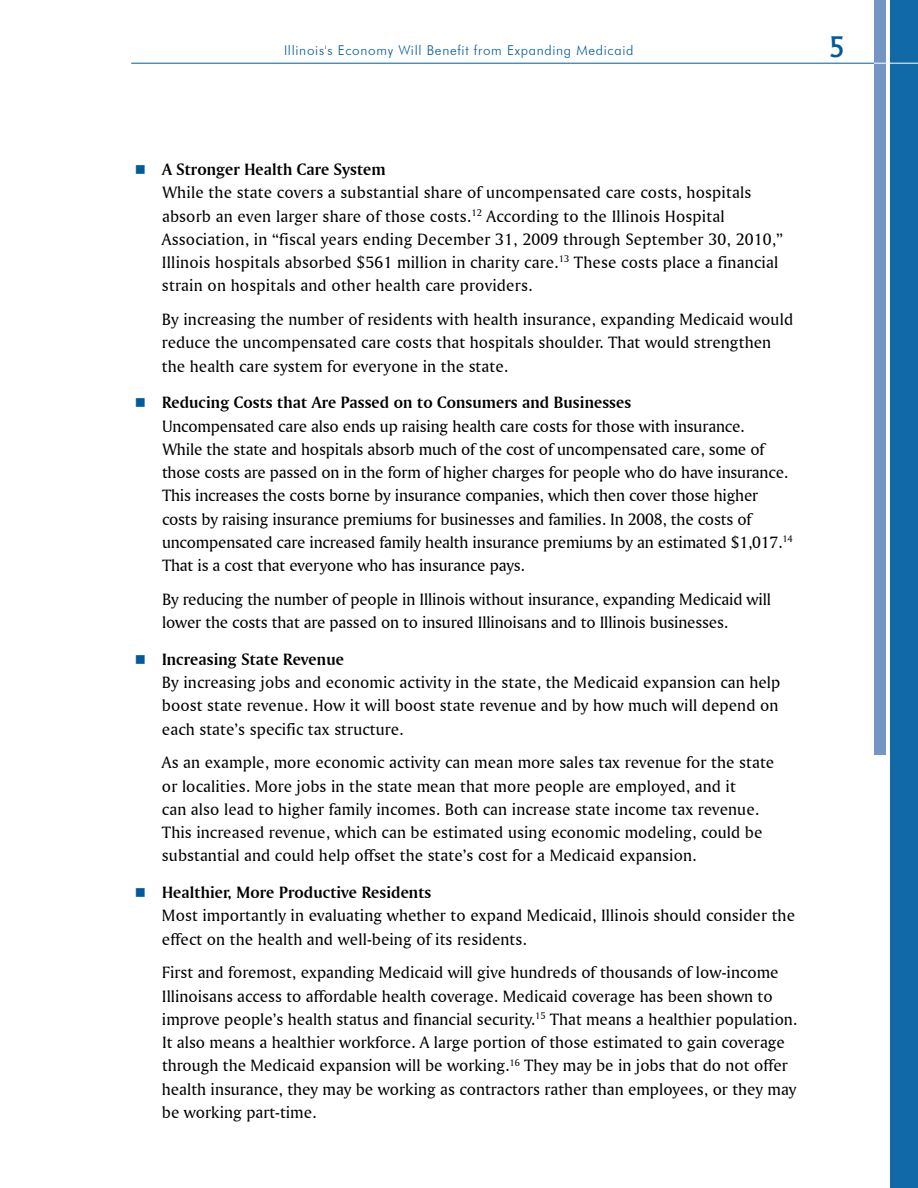
<style>
.page{position:relative;width:918px;height:1188px;background:#fff}
.page>*{position:absolute;margin:0;border:0;box-sizing:border-box;transform-origin:0 0}
.t1{font:500 27px "Albertus";color:#005a9c}
.t2{font:17.25px/23.2px "Amerigo BT Roman A";color:#000}
.t3{font:17.25px "Amerigo BT Bold A";letter-spacing:.005em;color:#000}
.t4{font:300 13.5px "Futura BT";letter-spacing:.05em;color:#005a9c}
</style>
<div class="page">
<div style="left:890px;top:0;width:28px;height:1188px;background:#1169a7"></div>
<div style="left:874px;top:0;width:12px;height:754px;background:#7596c5"></div>
<hr style="left:131px;top:63px;width:743px;height:1px;background:#005a9c">
<hr style="left:874px;top:63px;width:44px;height:1px;background:#fff">
<p class="t4" style="left:284px;top:42px;width:351px">Illinois's Economy Will Benefit from Expanding Medicaid</p>
<h1 class="t1" style="left:828px;top:30px;width:18px">5</h1>
<p class="t3" style="left:162px;top:159px;width:225px">A stronger health care system</p>
<p class="t2" style="left:162px;top:181px;width:623px">While the state covers a substantial share of uncompensated care costs, hospitals absorb an even larger share of those costs.<sup>12</sup> According to the Illinois Hospital Association, in “fiscal years ending December 31, 2009 through September 30, 2010,” Illinois hospitals absorbed $561 million in charity care.<sup>13</sup> These costs place a financial strain on hospitals and other health care providers.</p>
<p class="t2" style="left:162px;top:307px;width:633px">By increasing the number of residents with health insurance, expanding Medicaid would reduce the uncompensated care costs that hospitals shoulder. That would strengthen the health care system for everyone in the state.</p>
<p class="t3" style="left:162px;top:392px;width:471px">Reducing costs that are passed on to consumers and businesses</p>
<p class="t2" style="left:162px;top:414px;width:632px">Uncompensated care also ends up raising health care costs for those with insurance.<br>While the state and hospitals absorb much of the cost of uncompensated care, some of those costs are passed on in the form of higher charges for people who do have insurance.<br>This increases the costs borne by insurance companies, which then cover those higher costs by raising insurance premiums for businesses and families. In 2008, the costs of uncompensated care increased family health insurance premiums by an estimated $1,017.<sup>14<br></sup>That is a cost that everyone who has insurance pays.</p>
<p class="t2" style="left:162px;top:587px;width:611px">By reducing the number of people in Illinois without insurance, expanding Medicaid will lower the costs that are passed on to insured Illinoisans and to Illinois businesses.</p>
<p class="t3" style="left:162px;top:649px;width:183px">Increasing state revenue</p>
<p class="t2" style="left:162px;top:670px;width:620px;text-align:justify">By increasing jobs and economic activity in the state, the Medicaid expansion can help boost state revenue. How it will boost state revenue and by how much will depend on each state’s specific tax structure.</p>
<p class="t2" style="left:162px;top:751px;width:614px">As an example, more economic activity can mean more sales tax revenue for the state or localities. More jobs in the state mean that more people are employed, and it<br>can also lead to higher family incomes. Both can increase state income tax revenue.<br>This increased revenue, which can be estimated using economic modeling, could be substantial and could help offset the state’s cost for a Medicaid expansion.</p>
<p class="t3" style="left:162px;top:882px;width:271px">Healthier, more productive residents</p>
<p class="t2" style="left:162px;top:904px;width:635px">Most importantly in evaluating whether to expand Medicaid, Illinois should consider the effect on the health and well-being of its residents.</p>
<p class="t2" style="left:162px;top:961px;width:637px">First and foremost, expanding Medicaid will give hundreds of thousands of low-income Illinoisans access to affordable health coverage. Medicaid coverage has been shown to improve people’s health status and financial security.<sup>15</sup> That means a healthier population.<br>It also means a healthier workforce. A large portion of those estimated to gain coverage through the Medicaid expansion will be working.<sup>16</sup> They may be in jobs that do not offer health insurance, they may be working as contractors rather than employees, or they may be working part-time.</p>
</div>
